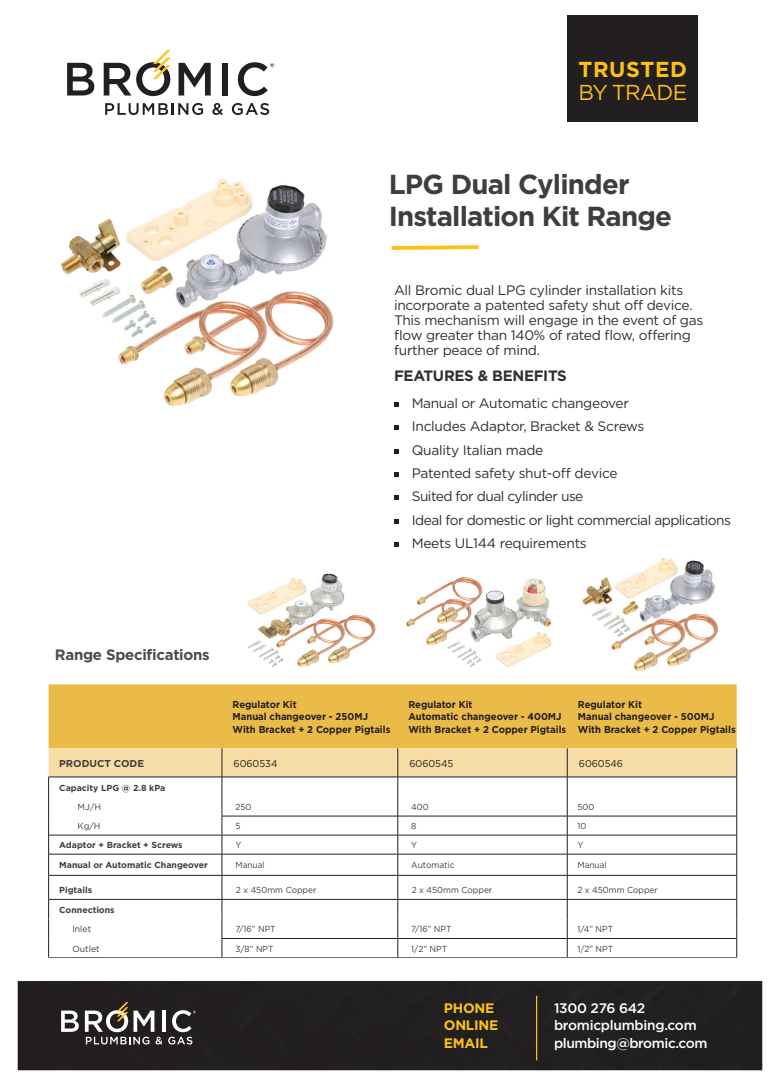
<style>
.page{position:relative;width:780px;height:1088px;background:#fff}
.page>*{position:absolute;margin:0;border:0;box-sizing:border-box;transform-origin:0 0}
.t1{font:700 27.5px/32.5px "Gotham";letter-spacing:-.03em;color:#3e3e3f}
.t2{font:700 21.62px "Gotham";letter-spacing:.03em;color:#fdc116}
.t3{font:21.62px "Gotham";letter-spacing:-.03em;color:#fdc116}
.t4{font:700 15px "Gotham";letter-spacing:-.02em;color:#4b4c4d}
.t5{font:700 15px "Gotham";letter-spacing:-.02em;color:#312f30}
.t6{font:13.75px/23.4px "Gotham";letter-spacing:-.02em;color:#312f30}
.t7{font:500 13.75px "Gotham";letter-spacing:-.025em;color:#fff}
.t8{font:700 13.75px "Gotham";letter-spacing:-.02em;color:#fdc116}
.t9{font:700 10px/12.5px "Gotham";color:#231f20;scale:.95 1}
.t10{font:10px "Gotham";color:#231f20;scale:.95 1}
.t11{font:700 10px "Gotham";color:#3e3e3f}
.t12{font:8.75px "Gotham";color:#3e3e3f;scale:.95 1}
.t13{font:700 8.75px "Gotham";color:#3e3e3f}
.t14{font:8.75px "Gotham";color:#3e3e3f}
</style>
<div class="page">
<img style="left:405px;top:577px;width:147px;height:90px">
<img style="left:248px;top:573px;width:128px;height:94px">
<div style="left:49px;top:684px;width:687px;height:64px;background:#ebbb49"></div>
<hr style="left:222px;top:957px;width:176px;height:1px;background:#6c6d70">
<hr style="left:398px;top:957px;width:169px;height:1px;background:#6c6d70">
<hr style="left:567px;top:957px;width:169px;height:1px;background:#6c6d70">
<hr style="left:48px;top:957px;width:174px;height:1px;background:#6c6d70">
<svg style="left:48px;top:748px;width:689px;height:209px"></svg>
<hr style="left:48px;top:777px;width:174px;height:1px;background:#231f20">
<svg style="left:394px;top:402px;width:4px;height:5px"></svg>
<svg style="left:394px;top:426px;width:4px;height:4px"></svg>
<svg style="left:394px;top:449px;width:4px;height:4px"></svg>
<svg style="left:394px;top:472px;width:4px;height:5px"></svg>
<svg style="left:394px;top:496px;width:4px;height:4px"></svg>
<svg style="left:394px;top:519px;width:4px;height:4px"></svg>
<svg style="left:394px;top:542px;width:4px;height:5px"></svg>
<div style="left:18px;top:981px;width:744px;height:89px;background:#221f20"></div>
<div style="left:567px;top:15px;width:130px;height:107px;background:#231f20"></div>
<hr style="left:536px;top:996px;width:1px;height:64px;background:#fdc116">
<svg style="left:105px;top:103px;width:98px;height:12px"></svg>
<svg style="left:212px;top:103px;width:11px;height:12px"></svg>
<svg style="left:232px;top:103px;width:37px;height:12px"></svg>
<svg style="left:67px;top:63px;width:27px;height:33px"></svg>
<svg style="left:178px;top:63px;width:33px;height:33px"></svg>
<div style="left:222px;top:63px;width:6px;height:33px;background:#231f20"></div>
<svg style="left:238px;top:62px;width:36px;height:34px"></svg>
<svg style="left:104px;top:50px;width:66px;height:46px"></svg>
<svg style="left:391px;top:245px;width:88px;height:5px"></svg>
<svg style="left:61px;top:1010px;width:18px;height:22px"></svg>
<hr style="left:162px;top:1011px;width:4px;height:21px;background:#fff">
<svg style="left:168px;top:1010px;width:28px;height:34px"></svg>
<svg style="left:85px;top:1002px;width:77px;height:42px"></svg>
<img style="left:582px;top:557px;width:137px;height:114px">
<img style="left:60px;top:179px;width:274px;height:227px">
<h2 class="t2" style="left:578px;top:55px;width:110px">TRUSTED</h2>
<h2 class="t3" style="left:578px;top:79px;width:110px">BY TRADE</h2>
<h1 class="t1" style="left:389px;top:168px;width:285px">LPG Dual Cylinder<br>Installation Kit Range</h1>
<p class="t6" style="left:394px;top:283px;width:311px;line-height:15px">All Bromic dual LPG cylinder installation kits incorporate a patented safety shut off device.<br>This mechanism will engage in the event of gas flow greater than 140% of rated flow, offering further peace of mind.</p>
<p class="t5" style="left:394px;top:366px;width:174px">FEATURES &amp; BENEFITS</p>
<p class="t6" style="left:412px;top:391px;width:320px">Manual or Automatic changeover<br>Includes Adaptor, Bracket &amp; Screws<br>Quality Italian made<br>Patented safety shut-off device<br>Suited for dual cylinder use<br>Ideal for domestic or light commercial applications<br>Meets UL144 requirements</p>
<p class="t4" style="left:55px;top:644px;width:156px">Range Specifications</p>
<p class="t9" style="left:232px;top:698px;width:168px">Regulator Kit<br>Manual changeover - 250MJ<br>With Bracket + 2 Copper Pigtails</p>
<p class="t9" style="left:408px;top:698px;width:168px">Regulator Kit<br>Automatic changeover - 400MJ<br>With Bracket + 2 Copper Pigtails</p>
<p class="t9" style="left:578px;top:698px;width:168px">Regulator Kit<br>Manual changeover - 500MJ<br>With Bracket + 2 Copper Pigtails</p>
<p class="t11" style="left:59px;top:756px;width:86px">PRODUCT CODE</p>
<p class="t10" style="left:233px;top:757px;width:48px">6060534</p>
<p class="t10" style="left:409px;top:757px;width:48px">6060545</p>
<p class="t10" style="left:579px;top:757px;width:48px">6060546</p>
<p class="t13" style="left:59px;top:782px;width:108px">Capacity LPG @ 2.8 kPa</p>
<p class="t14" style="left:78px;top:801px;width:25px">MJ/H</p>
<p class="t12" style="left:235px;top:801px;width:18px">250</p>
<p class="t12" style="left:411px;top:801px;width:20px">400</p>
<p class="t12" style="left:577px;top:801px;width:19px">500</p>
<p class="t14" style="left:78px;top:820px;width:24px">Kg/H</p>
<p class="t12" style="left:235px;top:820px;width:7px">5</p>
<p class="t12" style="left:411px;top:820px;width:7px">8</p>
<p class="t12" style="left:577px;top:820px;width:11px">10</p>
<p class="t13" style="left:59px;top:839px;width:125px">Adaptor + Bracket + Screws</p>
<p class="t12" style="left:235px;top:839px;width:8px">Y</p>
<p class="t12" style="left:411px;top:839px;width:8px">Y</p>
<p class="t12" style="left:577px;top:839px;width:8px">Y</p>
<p class="t13" style="left:59px;top:859px;width:150px">Manual or Automatic Changeover</p>
<p class="t12" style="left:235px;top:859px;width:32px">Manual</p>
<p class="t12" style="left:411px;top:859px;width:47px">Automatic</p>
<p class="t12" style="left:577px;top:859px;width:32px">Manual</p>
<p class="t13" style="left:59px;top:884px;width:34px">Pigtails</p>
<p class="t12" style="left:236px;top:885px;width:86px">2 x 450mm Copper</p>
<p class="t12" style="left:412px;top:885px;width:86px">2 x 450mm Copper</p>
<p class="t12" style="left:577px;top:885px;width:86px">2 x 450mm Copper</p>
<p class="t13" style="left:59px;top:904px;width:57px">Connections</p>
<p class="t14" style="left:72px;top:924px;width:20px">Inlet</p>
<p class="t12" style="left:235px;top:924px;width:44px">7/16” NPT</p>
<p class="t12" style="left:411px;top:924px;width:44px">7/16” NPT</p>
<p class="t12" style="left:577px;top:924px;width:39px">1/4” NPT</p>
<p class="t14" style="left:72px;top:943px;width:29px">Outlet</p>
<p class="t12" style="left:235px;top:943px;width:42px">3/8” NPT</p>
<p class="t12" style="left:411px;top:943px;width:39px">1/2” NPT</p>
<p class="t12" style="left:577px;top:943px;width:39px">1/2” NPT</p>
<p class="t8" style="left:444px;top:999px;width:52px">PHONE</p>
<p class="t7" style="left:554px;top:999px;width:93px">1300 276 642</p>
<p class="t8" style="left:444px;top:1016px;width:56px">ONLINE</p>
<p class="t7" style="left:554px;top:1016px;width:144px">bromicplumbing.com</p>
<p class="t8" style="left:444px;top:1034px;width:46px">EMAIL</p>
<p class="t7" style="left:554px;top:1034px;width:155px">plumbing@bromic.com</p>
</div>
